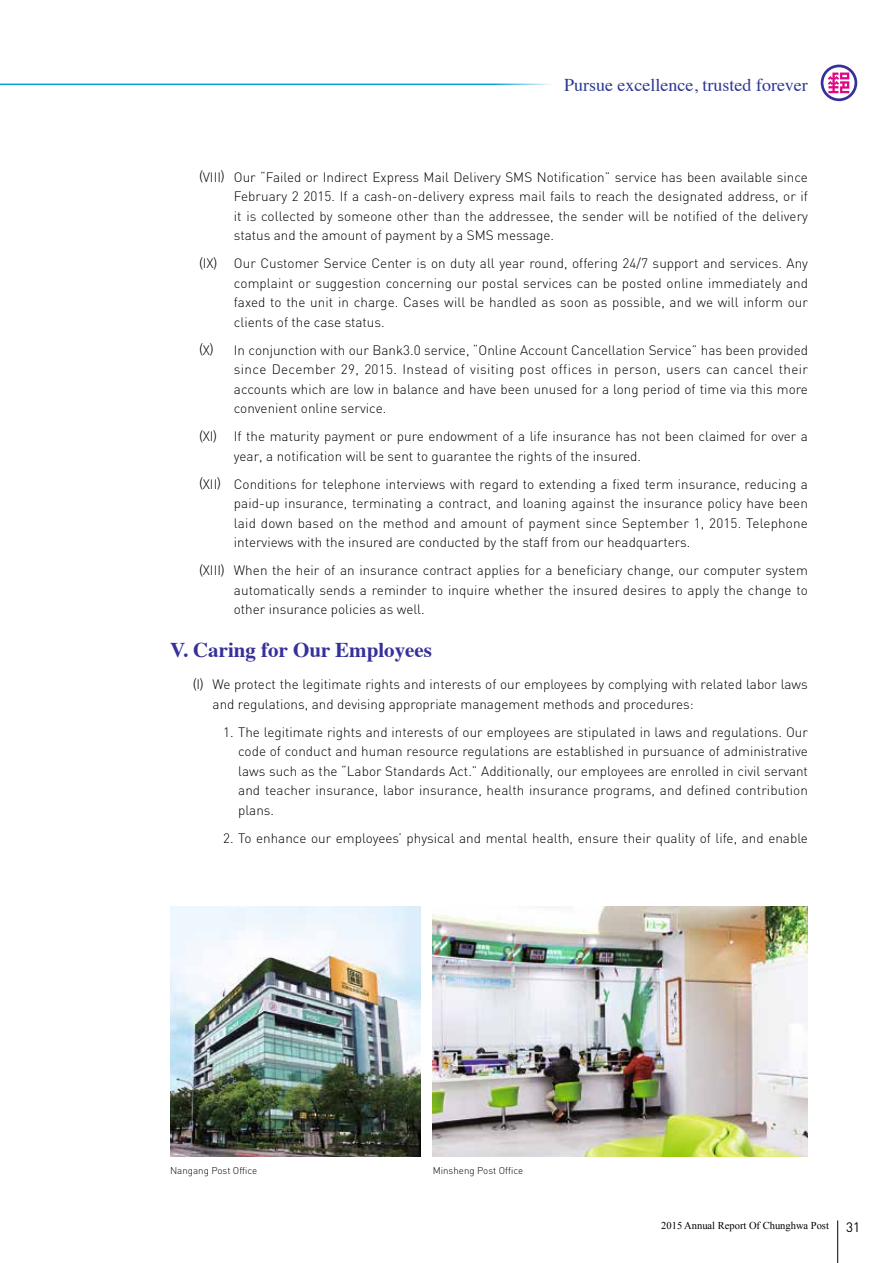
<style>
.page{position:relative;width:893px;height:1263px;background:#fff}
.page>*{position:absolute;margin:0;border:0;box-sizing:border-box;transform-origin:0 0}
.t1{font:700 21px "Times";color:#35309a}
.t2{font:18px "Times";color:#2c3791}
.t3{font:300 13.5px/19.5px "DIN";color:#000;text-align:justify}
.t4{font:13.5px "DIN";color:#000}
.t5{font:10.5px "Times New Roman";color:#000}
.t6{font:300 9.75px "DIN";color:#000}
.s1{font-family:"Helvetica Neue LT Pro"}
</style>
<div class="page">
<hr style="left:837px;top:1220px;width:1px;height:43px;background:#000">
<hr style="left:0;top:84px;width:553px;height:1px;background:#00a3d3">
<svg style="left:821px;top:65px;width:36px;height:36px"></svg>
<img style="left:433px;top:907px;width:375px;height:250px">
<img style="left:170px;top:907px;width:250px;height:250px">
<h2 class="t2" style="left:564px;top:68px;width:245px">Pursue excellence, trusted forever</h2>
<p class="t3" style="left:234px;top:167px;width:576px;text-indent:-34px"><span class="s1">(</span>VIII<span class="s1">)</span> Our “Failed or Indirect Express Mail Delivery SMS Notification” service has been available since February 2 2015. If a cash-on-delivery express mail fails to reach the designated address, or if it is collected by someone other than the addressee, the sender will be notified of the delivery status and the amount of payment by a SMS message.</p>
<p class="t3" style="left:234px;top:253px;width:576px;text-indent:-34px"><span class="s1">(</span>IX<span class="s1">)</span> Our Customer Service Center is on duty all year round, offering 24/7 support and services. Any complaint or suggestion concerning our postal services can be posted online immediately and faxed to the unit in charge. Cases will be handled as soon as possible, and we will inform our clients of the case status.</p>
<p class="t3" style="left:234px;top:340px;width:576px;text-indent:-34px"><span class="s1">(</span>X<span class="s1">)</span> In conjunction with our Bank3.0 service, “Online Account Cancellation Service” has been provided since December 29, 2015. Instead of visiting post offices in person, users can cancel their accounts which are low in balance and have been unused for a long period of time via this more convenient online service.</p>
<p class="t3" style="left:234px;top:426px;width:576px;text-indent:-34px"><span class="s1">(</span>XI<span class="s1">)</span> If the maturity payment or pure endowment of a life insurance has not been claimed for over a year, a notification will be sent to guarantee the rights of the insured.</p>
<p class="t3" style="left:234px;top:474px;width:576px;text-indent:-34px"><span class="s1">(</span>XII<span class="s1">)</span> Conditions for telephone interviews with regard to extending a fixed term insurance, reducing a paid-up insurance, terminating a contract, and loaning against the insurance policy have been laid down based on the method and amount of payment since September 1, 2015. Telephone interviews with the insured are conducted by the staff from our headquarters.</p>
<p class="t3" style="left:234px;top:560px;width:576px;text-indent:-34px"><span class="s1">(</span>XIII<span class="s1">)</span> When the heir of an insurance contract applies for a beneficiary change, our computer system automatically sends a reminder to inquire whether the insured desires to apply the change to other insurance policies as well.</p>
<h1 class="t1" style="left:170px;top:630px;width:263px">V. Caring for Our Employees</h1>
<p class="t3" style="left:213px;top:674px;width:597px;text-indent:-19px"><span class="s1">(</span>I<span class="s1">)</span> We protect the legitimate rights and interests of our employees by complying with related labor laws and regulations, and devising appropriate management methods and procedures:</p>
<p class="t3" style="left:238px;top:722px;width:571px;text-indent:-15px">1. The legitimate rights and interests of our employees are stipulated in laws and regulations. Our code of conduct and human resource regulations are established in pursuance of administrative laws such as the “Labor Standards Act.” Additionally, our employees are enrolled in civil servant and teacher insurance, labor insurance, health insurance programs, and defined contribution plans.</p>
<p class="t3" style="left:223px;top:828px;width:586px">2. To enhance our employees’ physical and mental health, ensure their quality of life, and enable</p>
<p class="t6" style="left:170px;top:1164px;width:89px">Nangang Post Office</p>
<p class="t6" style="left:433px;top:1164px;width:92px">Minsheng Post Office</p>
<p class="t5" style="left:661px;top:1218px;width:169px">2015 Annual Report Of Chunghwa Post</p>
<p class="t4" style="left:846px;top:1219px;width:16px">31</p>
</div>
